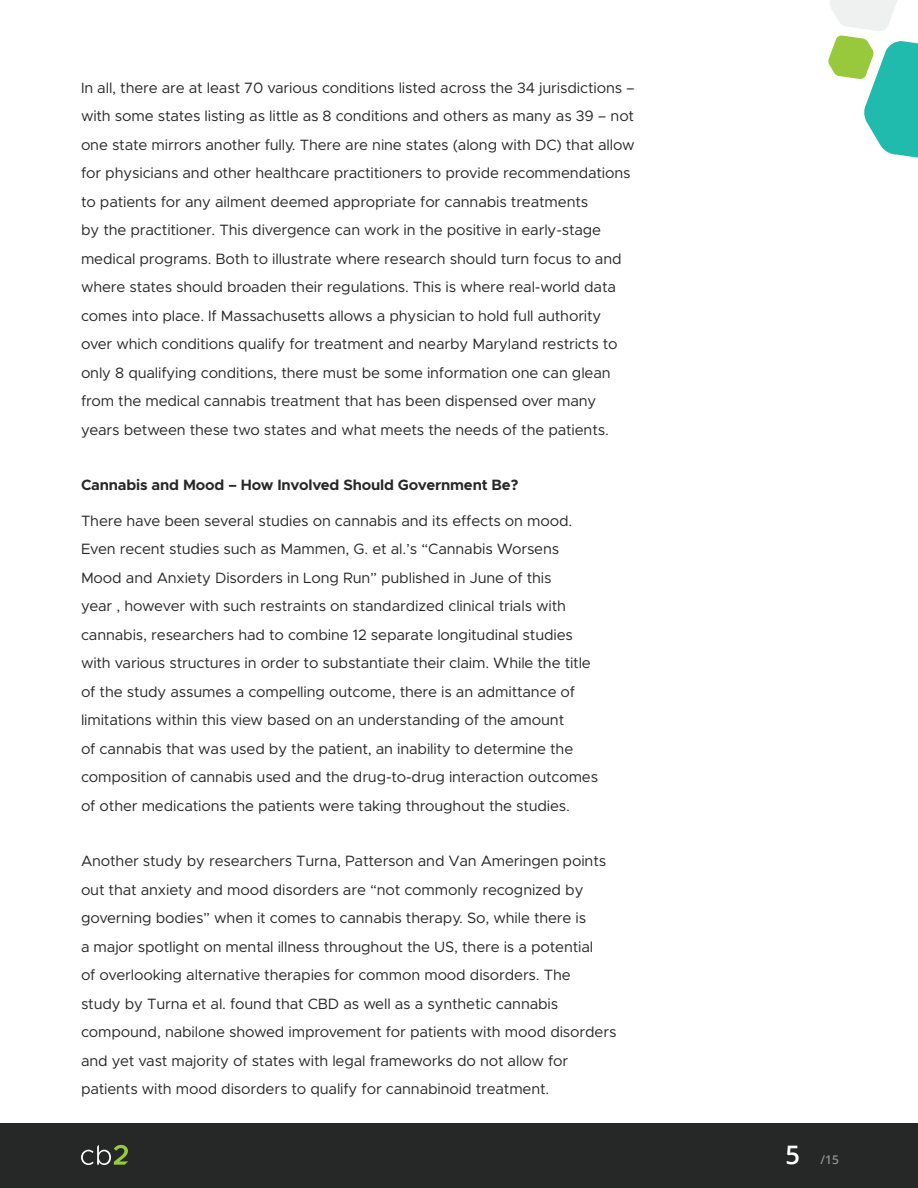
<style>
.page{position:relative;width:918px;height:1188px;background:#fff}
.page>*{position:absolute;margin:0;border:0;box-sizing:border-box;transform-origin:0 0}
.Body_Copy{font:15px/28.5px "Metropolis";letter-spacing:-.01em;color:#262727}
.Subheader{font:700 15px "Metropolis";letter-spacing:-.01em;color:#262727}
.t1{font:600 12px "Open Sans";color:#8d8f94}
.s1{font-size:25.5px;color:#fff}
</style>
<div class="page">
<div style="left:0;top:1123px;width:918px;height:65px;background:#262727"></div>
<svg style="left:81px;top:1145px;width:47px;height:20px"></svg>
<svg style="left:828px;top:0;width:90px;height:158px"></svg>
<p class="Body_Copy" style="left:81px;top:74px;width:555px">In all, there are at least 70 various conditions listed across the 34 jurisdictions – with some states listing as little as 8 conditions and others as many as 39 – not one state mirrors another fully. There are nine states (along with DC) that allow for physicians and other healthcare practitioners to provide recommendations to patients for any ailment deemed appropriate for cannabis treatments<br>by the practitioner. This divergence can work in the positive in early-stage medical programs. Both to illustrate where research should turn focus to and where states should broaden their regulations. This is where real-world data comes into place. If Massachusetts allows a physician to hold full authority over which conditions qualify for treatment and nearby Maryland restricts to only 8 qualifying conditions, there must be some information one can glean from the medical cannabis treatment that has been dispensed over many years between these two states and what meets the needs of the patients.</p>
<p class="Subheader" style="left:81px;top:476px;width:439px">Cannabis and Mood – How Involved Should Government Be?</p>
<p class="Body_Copy" style="left:81px;top:506px;width:519px">There have been several studies on cannabis and its effects on mood.<br>Even recent studies such as Mammen, G. et al.’s “Cannabis Worsens Mood and Anxiety Disorders in Long Run” published in June of this<br>year , however with such restraints on standardized clinical trials with cannabis, researchers had to combine 12 separate longitudinal studies with various structures in order to substantiate their claim. While the title of the study assumes a compelling outcome, there is an admittance of limitations within this view based on an understanding of the amount<br>of cannabis that was used by the patient, an inability to determine the composition of cannabis used and the drug-to-drug interaction outcomes of other medications the patients were taking throughout the studies.</p>
<p class="Body_Copy" style="left:81px;top:847px;width:537px">Another study by researchers Turna, Patterson and Van Ameringen points out that anxiety and mood disorders are “not commonly recognized by governing bodies” when it comes to cannabis therapy. So, while there is<br>a major spotlight on mental illness throughout the US, there is a potential<br>of overlooking alternative therapies for common mood disorders. The<br>study by Turna et al. found that CBD as well as a synthetic cannabis compound, nabilone showed improvement for patients with mood disorders and yet vast majority of states with legal frameworks do not allow for patients with mood disorders to qualify for cannabinoid treatment.</p>
<p class="t1" style="left:785px;top:1151px;width:55px"><span class="s1">5</span> /15</p>
</div>
